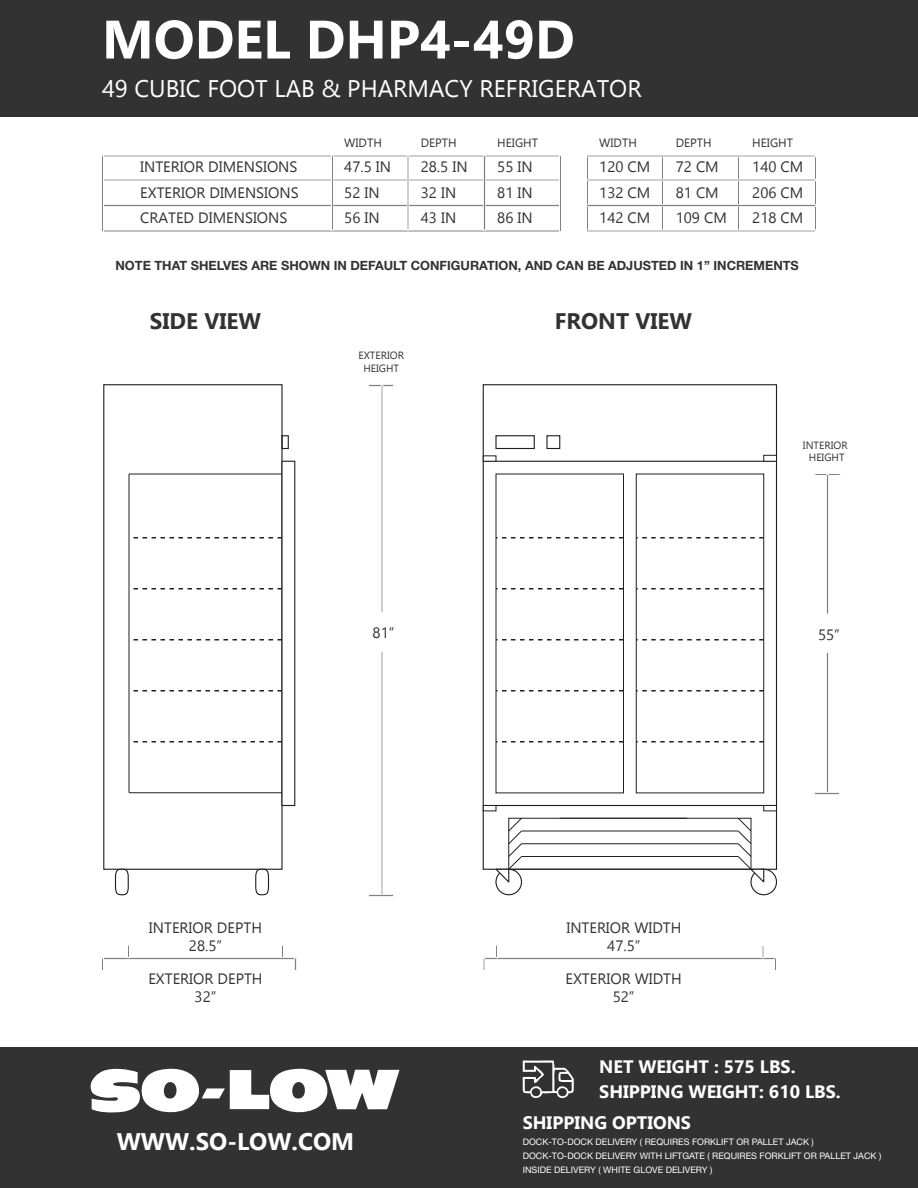
<style>
.page{position:relative;width:918px;height:1188px;background:#fff}
.page>*{position:absolute;margin:0;border:0;box-sizing:border-box;transform-origin:0 0}
.t1{font:700 54px "Gadugi";color:#fff}
.t2{font:24px "Gadugi";color:#fff}
.t3{font:700 24px "Gadugi";color:#fff}
.t4{font:700 22.5px "Gadugi";color:#323232}
.t5{font:700 18px/25.5px "Gadugi";color:#fff}
.t6{font:15px/18px "Gadugi";color:#323232;text-align:center}
.t7{font:700 12.75px "Helvetica Neue LT Std";color:#323232}
.t8{font:12px "Gadugi";color:#323232}
.t9{font:10.5px/12.6px "Gadugi";color:#323232;text-align:center}
.t10{font:9px/14.2px "Helvetica Neue LT Std";color:#fff}
</style>
<div class="page">
<div style="left:103px;top:384px;width:180px;height:486px;background:#fff;border:1px solid #231f20"></div>
<div style="left:483px;top:384px;width:294px;height:486px;background:#fff;border:1px solid #231f20"></div>
<div style="left:496px;top:474px;width:128px;height:319px;background:#fff;border:1px solid #231f20"></div>
<svg style="left:496px;top:741px;width:128px;height:1px"></svg>
<svg style="left:496px;top:690px;width:128px;height:2px"></svg>
<svg style="left:496px;top:639px;width:128px;height:1px"></svg>
<svg style="left:496px;top:588px;width:128px;height:2px"></svg>
<div style="left:495px;top:435px;width:40px;height:14px;border:1px solid #231f20"></div>
<hr style="left:129px;top:474px;width:153px;height:1px;background:#231f20">
<hr style="left:129px;top:792px;width:153px;height:1px;background:#231f20">
<hr style="left:129px;top:474px;width:1px;height:319px;background:#231f20">
<div style="left:281px;top:461px;width:14px;height:345px;background:#fff;border:1px solid #231f20"></div>
<div style="left:751px;top:869px;width:26px;height:26px;background:#fff;border-radius:50%"></div>
<div style="left:750px;top:869px;width:27px;height:26px;border:1px solid #231f20;border-radius:50%"></div>
<svg style="left:255px;top:868px;width:15px;height:28px"></svg>
<div style="left:495px;top:869px;width:27px;height:26px;border:1px solid #231f20;border-radius:50%"></div>
<svg style="left:114px;top:868px;width:15px;height:28px"></svg>
<hr style="left:483px;top:805px;width:294px;height:1px;background:#231f20">
<svg style="left:129px;top:741px;width:153px;height:1px"></svg>
<svg style="left:129px;top:690px;width:153px;height:2px"></svg>
<svg style="left:129px;top:639px;width:153px;height:1px"></svg>
<svg style="left:129px;top:588px;width:153px;height:2px"></svg>
<hr style="left:102px;top:205px;width:459px;height:1px;background:#000">
<div style="left:102px;top:179px;width:459px;height:2px;background:#000;border:1px solid #fff"></div>
<div style="left:102px;top:155px;width:459px;height:2px;background:#000;border:1px solid #fff"></div>
<div style="left:102px;top:155px;width:2px;height:77px;background:#000;border:1px solid #fff"></div>
<div style="left:331px;top:155px;width:2px;height:75px;background:#000;border:1px solid #fff"></div>
<div style="left:407px;top:155px;width:2px;height:75px;background:#000;border:1px solid #fff"></div>
<hr style="left:484px;top:155px;width:1px;height:75px;background:#000">
<div style="left:559px;top:155px;width:2px;height:77px;background:#000;border:1px solid #fff"></div>
<div style="left:661px;top:155px;width:2px;height:75px;background:#000;border:1px solid #fff"></div>
<div style="left:738px;top:155px;width:2px;height:75px;background:#000;border:1px solid #fff"></div>
<div style="left:814px;top:155px;width:2px;height:75px;background:#000;border:1px solid #fff"></div>
<div style="left:381px;top:651px;width:2px;height:244px;background:#000;border:1px solid #fff"></div>
<div style="left:368px;top:384px;width:26px;height:3px;background:#000;border:1px solid #fff"></div>
<div style="left:368px;top:894px;width:26px;height:3px;background:#000;border:1px solid #fff"></div>
<div style="left:483px;top:957px;width:294px;height:3px;background:#000;border:1px solid #fff"></div>
<svg style="left:775px;top:957px;width:2px;height:13px"></svg>
<svg style="left:282px;top:945px;width:1px;height:12px"></svg>
<div style="left:103px;top:957px;width:192px;height:3px;background:#000;border:1px solid #fff"></div>
<svg style="left:127px;top:945px;width:2px;height:13px"></svg>
<svg style="left:483px;top:957px;width:2px;height:13px"></svg>
<svg style="left:102px;top:957px;width:2px;height:13px"></svg>
<div style="left:294px;top:957px;width:3px;height:14px;background:#000;border:1px solid #fff"></div>
<svg style="left:496px;top:945px;width:2px;height:13px"></svg>
<svg style="left:762px;top:946px;width:2px;height:12px"></svg>
<div style="left:381px;top:384px;width:2px;height:229px;background:#000;border:1px solid #fff"></div>
<div style="left:586px;top:155px;width:2px;height:77px;background:#000;border:1px solid #fff"></div>
<div style="left:586px;top:230px;width:230px;height:2px;background:#000;border:1px solid #fff"></div>
<hr style="left:586px;top:205px;width:230px;height:1px;background:#000">
<div style="left:586px;top:179px;width:230px;height:2px;background:#000;border:1px solid #fff"></div>
<div style="left:586px;top:155px;width:230px;height:2px;background:#000;border:1px solid #fff"></div>
<div style="left:0;top:0;width:918px;height:117px;background:#323232"></div>
<div style="left:0;top:1047px;width:918px;height:141px;background:#323232"></div>
<svg style="left:90px;top:1067px;width:310px;height:49px"></svg>
<svg style="left:523px;top:1060px;width:51px;height:40px"></svg>
<hr style="left:483px;top:461px;width:294px;height:1px;background:#231f20">
<svg style="left:129px;top:537px;width:153px;height:1px"></svg>
<svg style="left:496px;top:537px;width:128px;height:1px"></svg>
<div style="left:546px;top:435px;width:14px;height:14px;border:1px solid #231f20"></div>
<hr style="left:522px;top:856px;width:216px;height:1px;background:#231f20">
<hr style="left:522px;top:843px;width:216px;height:1px;background:#231f20">
<hr style="left:522px;top:831px;width:216px;height:1px;background:#231f20">
<svg style="left:494px;top:817px;width:29px;height:68px"></svg>
<svg style="left:737px;top:817px;width:28px;height:68px"></svg>
<div style="left:508px;top:818px;width:243px;height:52px;border:1px solid #231f20"></div>
<div style="left:281px;top:435px;width:8px;height:14px;border:1px solid #231f20"></div>
<div style="left:636px;top:474px;width:128px;height:319px;background:#fff;border:1px solid #231f20"></div>
<svg style="left:636px;top:741px;width:128px;height:1px"></svg>
<svg style="left:636px;top:690px;width:128px;height:2px"></svg>
<svg style="left:636px;top:639px;width:128px;height:1px"></svg>
<svg style="left:636px;top:588px;width:128px;height:2px"></svg>
<svg style="left:636px;top:537px;width:128px;height:1px"></svg>
<div style="left:826px;top:652px;width:3px;height:141px;background:#000;border:1px solid #fff"></div>
<div style="left:814px;top:474px;width:27px;height:2px;background:#000;border:1px solid #fff"></div>
<div style="left:814px;top:792px;width:26px;height:3px;background:#000;border:1px solid #fff"></div>
<div style="left:826px;top:474px;width:3px;height:141px;background:#000;border:1px solid #fff"></div>
<div style="left:763px;top:455px;width:14px;height:7px;background:#fff;border:1px solid #231f20"></div>
<div style="left:483px;top:455px;width:13px;height:7px;background:#fff;border:1px solid #231f20"></div>
<svg style="left:763px;top:806px;width:14px;height:5px"></svg>
<svg style="left:483px;top:806px;width:13px;height:5px"></svg>
<h1 class="t1" style="left:102px;top:7px;width:474px">MODEL DHP4-49D</h1>
<h2 class="t2" style="left:102px;top:74px;width:541px">49 CUBIC FOOT LAB &amp; PHARMACY REFRIGERATOR</h2>
<p class="t6" style="left:140px;top:154px;width:160px;line-height:25.5px;text-align:justify">INTERIOR DIMENSIONS EXTERIOR DIMENSIONS CRATED DIMENSIONS</p>
<p class="t8" style="left:344px;top:136px;width:39px">WIDTH</p>
<p class="t8" style="left:421px;top:136px;width:38px">DEPTH</p>
<p class="t8" style="left:497px;top:136px;width:42px">HEIGHT</p>
<p class="t6" style="left:344px;top:158px;width:48px">47.5 IN</p>
<p class="t6" style="left:421px;top:158px;width:48px">28.5 IN</p>
<p class="t6" style="left:497px;top:158px;width:37px">55 IN</p>
<p class="t6" style="left:344px;top:184px;width:37px">52 IN</p>
<p class="t6" style="left:421px;top:184px;width:37px">32 IN</p>
<p class="t6" style="left:497px;top:184px;width:37px">81 IN</p>
<p class="t6" style="left:344px;top:209px;width:37px">56 IN</p>
<p class="t6" style="left:421px;top:209px;width:37px">43 IN</p>
<p class="t6" style="left:497px;top:209px;width:37px">86 IN</p>
<p class="t8" style="left:599px;top:136px;width:39px">WIDTH</p>
<p class="t8" style="left:676px;top:136px;width:38px">DEPTH</p>
<p class="t8" style="left:752px;top:136px;width:42px">HEIGHT</p>
<p class="t6" style="left:599px;top:158px;width:53px">120 CM</p>
<p class="t6" style="left:676px;top:158px;width:45px">72 CM</p>
<p class="t6" style="left:752px;top:158px;width:53px">140 CM</p>
<p class="t6" style="left:599px;top:184px;width:53px">132 CM</p>
<p class="t6" style="left:676px;top:184px;width:45px">81 CM</p>
<p class="t6" style="left:752px;top:184px;width:53px">206 CM</p>
<p class="t6" style="left:599px;top:209px;width:53px">142 CM</p>
<p class="t6" style="left:676px;top:209px;width:53px">109 CM</p>
<p class="t6" style="left:752px;top:209px;width:53px">218 CM</p>
<p class="t7" style="left:116px;top:258px;width:685px">NOTE THAT SHELVES ARE SHOWN IN DEFAULT CONFIGURATION, AND CAN BE ADJUSTED IN 1” INCREMENTS</p>
<h3 class="t4" style="left:150px;top:308px;width:113px">SIDE VIEW</h3>
<h3 class="t4" style="left:555px;top:308px;width:139px">FRONT VIEW</h3>
<p class="t9" style="left:358px;top:349px;width:47px">EXTERIOR<br>HEIGHT</p>
<p class="t6" style="left:373px;top:624px;width:23px">81”</p>
<p class="t6" style="left:149px;top:919px;width:115px">INTERIOR DEPTH<br>28.5”</p>
<p class="t6" style="left:148px;top:970px;width:116px">EXTERIOR DEPTH<br>32”</p>
<h2 class="t3" style="left:117px;top:1127px;width:239px">WWW.SO-LOW.COM</h2>
<p class="t9" style="left:803px;top:438px;width:46px">INTERIOR<br>HEIGHT</p>
<p class="t6" style="left:566px;top:919px;width:117px">INTERIOR WIDTH<br>47.5”</p>
<p class="t6" style="left:566px;top:970px;width:118px">EXTERIOR WIDTH<br>52”</p>
<p class="t6" style="left:818px;top:625px;width:23px">55”</p>
<p class="t5" style="left:599px;top:1053px;width:243px">NET WEIGHT : 575 LBS.<br>SHIPPING WEIGHT: 610 LBS.</p>
<p class="t5" style="left:523px;top:1110px;width:170px">SHIPPING OPTIONS</p>
<p class="t10" style="left:523px;top:1134px;width:360px">DOCK-TO-DOCK DELIVERY ( REQUIRES FORKLIFT OR PALLET JACK )<br>DOCK-TO-DOCK DELIVERY WITH LIFTGATE ( REQUIRES FORKLIFT OR PALLET JACK )<br>INSIDE DELIVERY ( WHITE GLOVE DELIVERY )</p>
</div>
